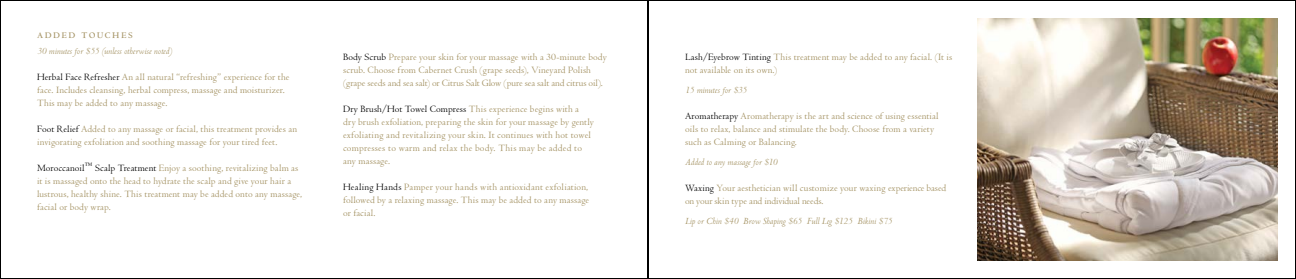
<style>
.page{position:relative;width:1296px;height:279px;background:#fff}
.page>*{position:absolute;margin:0;border:0;box-sizing:border-box;transform-origin:0 0}
.t1{font:14px "Centaur MT SC";letter-spacing:.1em;color:#a39161}
.t2{font:10px/13px "Centaur MT Std";letter-spacing:.01em;color:#a39161}
.t3{font:italic 10px "Centaur MT Std";color:#a39161}
.s1{color:#000}
</style>
<div class="page">
<div style="left:0;top:0;width:648px;height:279px;border:1px solid #000"></div>
<div style="left:648px;top:0;width:648px;height:279px;border:1px solid #000"></div>
<img style="left:977px;top:18px;width:301px;height:243px">
<h1 class="t1" style="left:37px;top:26px;width:97px">added touches</h1>
<p class="t3" style="left:37px;top:44px;width:137px">30 minutes for $55 (unless otherwise noted)</p>
<p class="t2" style="left:37px;top:70px;width:254px"><span class="s1">Herbal Face Refresher</span> An all natural “refreshing” experience for the face. Includes cleansing, herbal compress, massage and moisturizer.<br>This may be added to any massage.</p>
<p class="t2" style="left:37px;top:122px;width:262px"><span class="s1">Foot Relief</span> Added to any massage or facial, this treatment provides an invigorating exfoliation and soothing massage for your tired feet.</p>
<p class="t2" style="left:37px;top:161px;width:267px"><span class="s1">Moroccanoil</span><sup>™</sup> <span class="s1">Scalp Treatment</span> Enjoy a soothing, revitalizing balm as it is massaged onto the head to hydrate the scalp and give your hair a lustrous, healthy shine. This treatment may be added onto any massage, facial or body wrap.</p>
<p class="t2" style="left:343px;top:51px;width:265px"><span class="s1">Body Scrub</span> Prepare your skin for your massage with a 30-minute body scrub. Choose from Cabernet Crush (grape seeds), Vineyard Polish (grape seeds and sea salt) or Citrus Salt Glow (pure sea salt and citrus oil).</p>
<p class="t2" style="left:343px;top:103px;width:252px"><span class="s1">Dry Brush/Hot Towel Compress</span> This experience begins with a dry brush exfoliation, preparing the skin for your massage by gently exfoliating and revitalizing your skin. It continues with hot towel compresses to warm and relax the body. This may be added to any massage.</p>
<p class="t2" style="left:343px;top:181px;width:248px;text-align:justify"><span class="s1">Healing Hands</span> Pamper your hands with antioxidant exfoliation, followed by a relaxing massage. This may be added to any massage or facial.</p>
<p class="t2" style="left:685px;top:51px;width:269px"><span class="s1">Lash/Eyebrow Tinting</span> This treatment may be added to any facial. (It is not available on its own.)</p>
<p class="t3" style="left:685px;top:84px;width:64px">15 minutes for $35</p>
<p class="t2" style="left:685px;top:110px;width:255px"><span class="s1">Aromatherapy</span> Aromatherapy is the art and science of using essential oils to relax, balance and stimulate the body. Choose from a variety such as Calming or Balancing.</p>
<p class="t3" style="left:685px;top:156px;width:94px">Added to any massage for $10</p>
<p class="t2" style="left:685px;top:182px;width:263px"><span class="s1">Waxing</span> Your aesthetician will customize your waxing experience based on your skin type and individual needs.</p>
<p class="t3" style="left:685px;top:215px;width:209px">Lip or Chin $40 Brow Shaping $65 Full Leg $125 Bikini $75</p>
</div>
